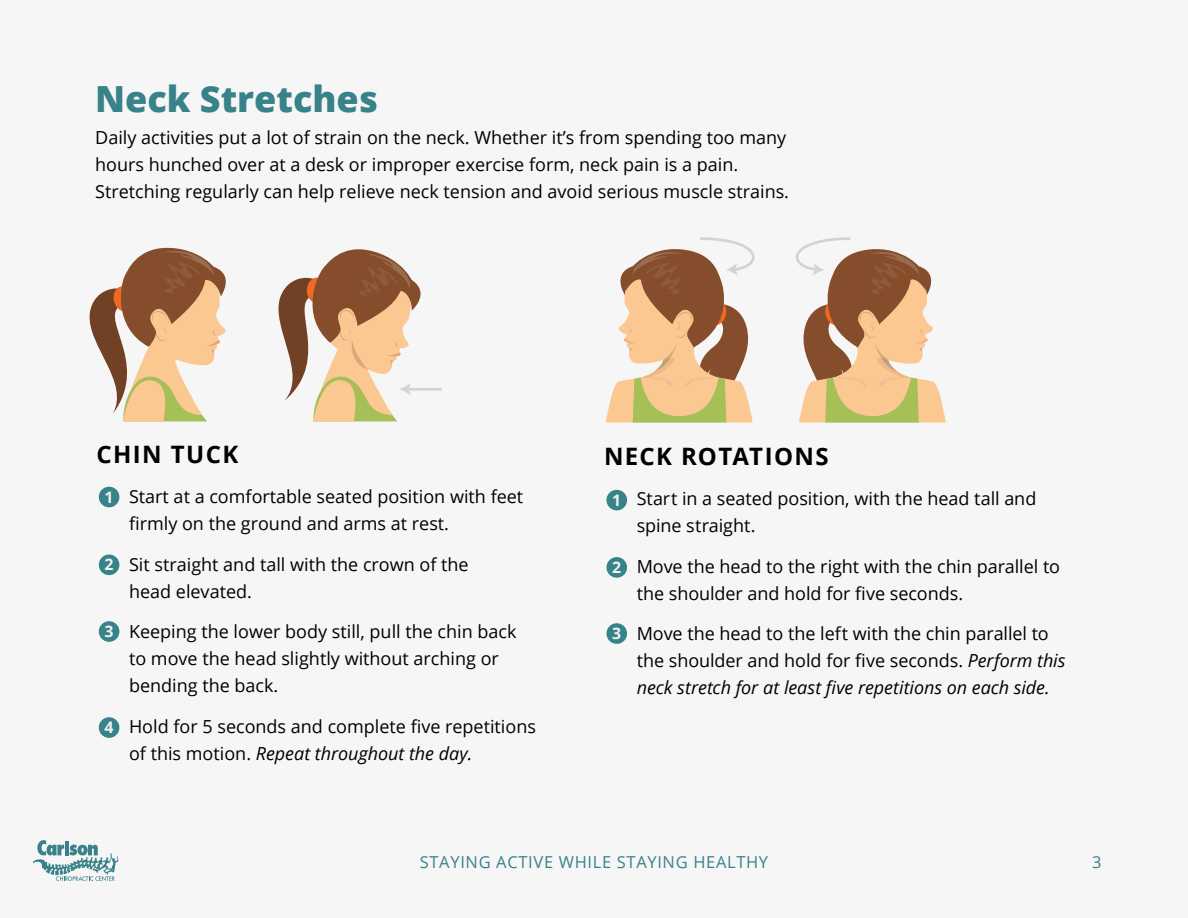
<style>
.page{position:relative;width:1188px;height:918px;background:#f6f6f6}
.page>*{position:absolute;margin:0;border:0;box-sizing:border-box;transform-origin:0 0}
.t1{font:800 36px "Open Sans";color:#38828a}
.t2{font:700 24px "Open Sans";letter-spacing:.055em;color:#000}
.t3{font:18px/27px "Open Sans";color:#000}
.t4{font:16.5px "Open Sans";letter-spacing:.04em;color:#38828a}
.t5{font:700 15.9px "Open Sans";color:#f1f1f2}
.s1{font-style:italic}
</style>
<div class="page">
<svg style="left:33px;top:840px;width:85px;height:41px"></svg>
<div style="left:606px;top:490px;width:21px;height:20px;background:#38828a;border-radius:50%"></div>
<div style="left:606px;top:557px;width:21px;height:21px;background:#38828a;border-radius:50%"></div>
<div style="left:606px;top:623px;width:21px;height:21px;background:#38828a;border-radius:50%"></div>
<svg style="left:606px;top:237px;width:149px;height:186px"></svg>
<svg style="left:796px;top:237px;width:150px;height:186px"></svg>
<div style="left:99px;top:487px;width:20px;height:20px;background:#38828a;border-radius:50%"></div>
<div style="left:99px;top:555px;width:20px;height:20px;background:#38828a;border-radius:50%"></div>
<div style="left:99px;top:621px;width:20px;height:21px;background:#38828a;border-radius:50%"></div>
<div style="left:99px;top:717px;width:20px;height:21px;background:#38828a;border-radius:50%"></div>
<svg style="left:89px;top:247px;width:137px;height:174px"></svg>
<hr style="left:408px;top:388px;width:34px;height:3px;background:#d1d3d4">
<svg style="left:278px;top:249px;width:153px;height:172px"></svg>
<h1 class="t1" style="left:95px;top:72px;width:284px">Neck Stretches</h1>
<p class="t3" style="left:95px;top:124px;width:695px">Daily activities put a lot of strain on the neck. Whether it’s from spending too many hours hunched over at a desk or improper exercise form, neck pain is a pain.<br>Stretching regularly can help relieve neck tension and avoid serious muscle strains.</p>
<h2 class="t2" style="left:97px;top:437px;width:143px">CHIN TUCK</h2>
<p class="t3" style="left:129px;top:483px;width:396px">Start at a comfortable seated position with feet firmly on the ground and arms at rest.</p>
<p class="t3" style="left:129px;top:550px;width:341px">Sit straight and tall with the crown of the head elevated.</p>
<p class="t3" style="left:129px;top:618px;width:389px">Keeping the lower body still, pull the chin back to move the head slightly without arching or bending the back.</p>
<p class="t3" style="left:129px;top:712px;width:408px">Hold for 5 seconds and complete five repetitions of this motion. <span class="s1">Repeat throughout the day.</span></p>
<p class="t5" style="left:105px;top:486px;width:11px">1</p>
<p class="t5" style="left:105px;top:553px;width:11px">2</p>
<p class="t5" style="left:105px;top:620px;width:11px">3</p>
<p class="t5" style="left:105px;top:716px;width:11px">4</p>
<h2 class="t2" style="left:604px;top:439px;width:226px">NECK ROTATIONS</h2>
<p class="t3" style="left:637px;top:485px;width:401px">Start in a seated position, with the head tall and spine straight.</p>
<p class="t3" style="left:637px;top:552px;width:425px">Move the head to the right with the chin parallel to the shoulder and hold for five seconds.</p>
<p class="t3" style="left:637px;top:620px;width:430px">Move the head to the left with the chin parallel to the shoulder and hold for five seconds. <span class="s1">Perform this neck stretch for at least five repetitions on each side.</span></p>
<p class="t5" style="left:612px;top:489px;width:11px">1</p>
<p class="t5" style="left:612px;top:556px;width:11px">2</p>
<p class="t5" style="left:612px;top:622px;width:11px">3</p>
<p class="t4" style="left:420px;top:850px;width:350px">STAYING ACTIVE WHILE STAYING HEALTHY</p>
<p class="t4" style="left:1092px;top:850px;width:11px">3</p>
</div>
